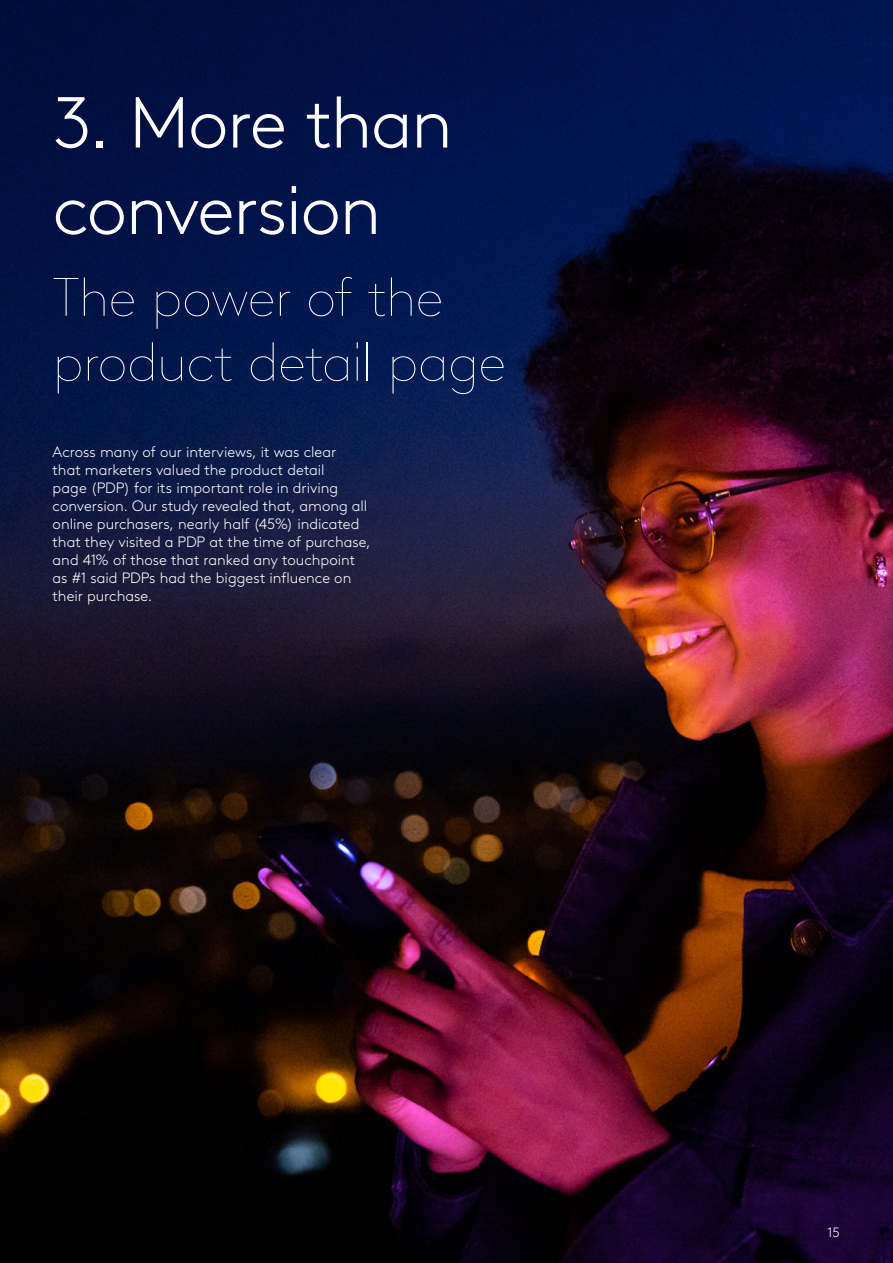
<style>
.page{position:relative;width:893px;height:1263px;background:#fff}
.page>*{position:absolute;margin:0;border:0;box-sizing:border-box;transform-origin:0 0}
.t1{font:300 72px/86.4px "Kantar Brown";letter-spacing:-.02em;color:#fff}
.t2{font:100 54px/64.8px "Kantar Brown";letter-spacing:-.015em;color:#fff}
.t3{font:300 15px/18px "Kantar Brown";color:#fff}
.t4{font:300 13.5px "Kantar Brown";color:#fff}
</style>
<div class="page">
<img style="left:0;top:0;width:893px;height:1263px">
<h1 class="t1" style="left:53px;top:74px;width:401px">3. More than conversion</h1>
<h2 class="t2" style="left:53px;top:261px;width:455px">The power of the product detail page</h2>
<p class="t3" style="left:53px;top:442px;width:320px">Across many of our interviews, it was clear<br>that marketers valued the product detail<br>page (PDP) for its important role in driving conversion. Our study revealed that, among all online purchasers, nearly half (45%) indicated that they visited a PDP at the time of purchase, and 41% of those that ranked any touchpoint as #1 said PDPs had the biggest influence on their purchase.</p>
<p class="t4" style="left:827px;top:1223px;width:14px">15</p>
</div>
